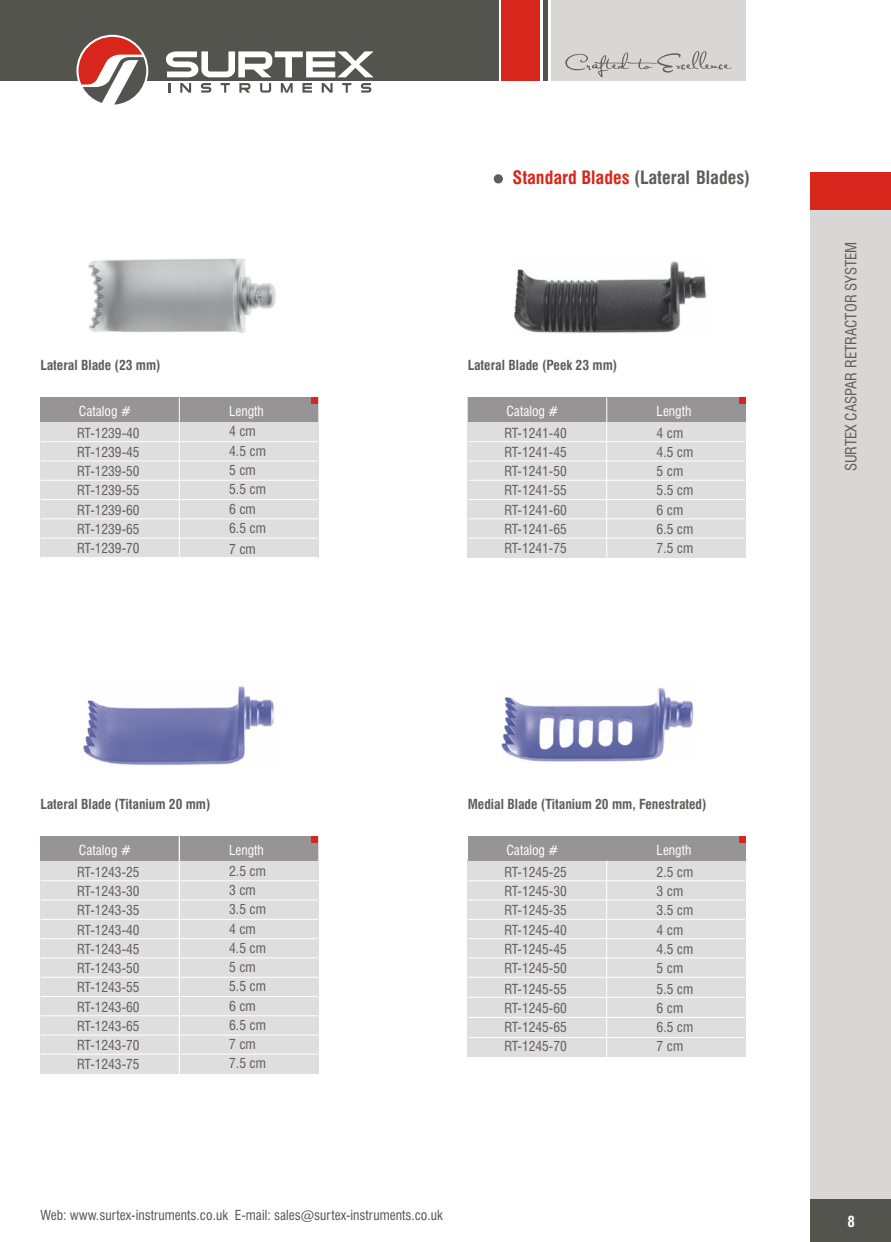
<style>
.page{position:relative;width:891px;height:1242px;background:#fff}
.page>*{position:absolute;margin:0;border:0;box-sizing:border-box;transform-origin:0 0}
.t1{font:700 condensed 18px "Swiss 721 BT";color:#615c5c}
.t2{font:condensed 15px "Swiss 721 BT";color:#615c5c}
.t3{font:700 condensed 15px "Swiss 721 BT";color:#fff}
.t4{font:condensed 13.5px/19.2px "Swiss 721 BT";color:#615c5c;text-align:justify}
.t5{font:700 condensed 13.5px "Swiss 721 BT";color:#615c5c}
.t6{font:condensed 13.5px "Swiss 721 BT";color:#54544f}
.t7{font:condensed 13.5px "Swiss 721 BT";color:#fff}
.s1{color:#d9261c}
</style>
<div class="page">
<div style="left:40px;top:836px;width:278px;height:238px;background:#dedede"></div>
<div style="left:40px;top:836px;width:278px;height:25px;background:#969494"></div>
<hr style="left:41px;top:880px;width:277px;height:1px;background:#fff">
<hr style="left:41px;top:900px;width:277px;height:1px;background:#fff">
<hr style="left:41px;top:919px;width:277px;height:1px;background:#fff">
<hr style="left:41px;top:938px;width:277px;height:1px;background:#fff">
<hr style="left:41px;top:958px;width:277px;height:1px;background:#fff">
<hr style="left:41px;top:977px;width:277px;height:1px;background:#fff">
<hr style="left:41px;top:996px;width:277px;height:1px;background:#fff">
<hr style="left:41px;top:1016px;width:277px;height:1px;background:#fff">
<hr style="left:41px;top:1035px;width:277px;height:1px;background:#fff">
<hr style="left:179px;top:837px;width:1px;height:294px;background:#fff">
<div style="left:311px;top:836px;width:7px;height:7px;background:#d9261c"></div>
<hr style="left:41px;top:1054px;width:277px;height:1px;background:#fff">
<div style="left:0;top:0;width:498px;height:80px;background:#54544f"></div>
<div style="left:502px;top:0;width:38px;height:80px;background:#d9261c"></div>
<hr style="left:543px;top:0;width:4px;height:80px;background:#54544f">
<div style="left:551px;top:0;width:195px;height:80px;background:#d9d6d6"></div>
<svg style="left:565px;top:51px;width:166px;height:26px"></svg>
<svg style="left:76px;top:35px;width:72px;height:72px"></svg>
<svg style="left:79px;top:37px;width:67px;height:68px"></svg>
<svg style="left:168px;top:83px;width:2px;height:10px"></svg>
<svg style="left:180px;top:83px;width:11px;height:10px"></svg>
<svg style="left:201px;top:83px;width:10px;height:10px"></svg>
<svg style="left:221px;top:83px;width:9px;height:10px"></svg>
<svg style="left:239px;top:83px;width:11px;height:10px"></svg>
<svg style="left:260px;top:83px;width:11px;height:10px"></svg>
<svg style="left:281px;top:83px;width:12px;height:10px"></svg>
<svg style="left:302px;top:83px;width:10px;height:10px"></svg>
<svg style="left:322px;top:83px;width:11px;height:10px"></svg>
<svg style="left:342px;top:83px;width:9px;height:10px"></svg>
<svg style="left:361px;top:83px;width:10px;height:10px"></svg>
<svg style="left:166px;top:51px;width:208px;height:26px"></svg>
<div style="left:811px;top:173px;width:80px;height:1069px;background:#d9d6d6"></div>
<div style="left:811px;top:1200px;width:80px;height:42px;background:#54544f"></div>
<div style="left:811px;top:173px;width:80px;height:37px;background:#d9261c"></div>
<div style="left:494px;top:174px;width:9px;height:9px;background:#615c5c;border-radius:50%"></div>
<div style="left:40px;top:397px;width:278px;height:160px;background:#dedede"></div>
<div style="left:40px;top:397px;width:278px;height:25px;background:#969494"></div>
<hr style="left:41px;top:441px;width:277px;height:1px;background:#fff">
<hr style="left:41px;top:461px;width:277px;height:1px;background:#fff">
<hr style="left:41px;top:480px;width:277px;height:1px;background:#fff">
<hr style="left:41px;top:499px;width:277px;height:1px;background:#fff">
<hr style="left:41px;top:519px;width:277px;height:1px;background:#fff">
<hr style="left:41px;top:538px;width:277px;height:1px;background:#fff">
<hr style="left:179px;top:398px;width:1px;height:159px;background:#fff">
<div style="left:311px;top:397px;width:7px;height:7px;background:#d9261c"></div>
<div style="left:468px;top:397px;width:278px;height:161px;background:#dedede"></div>
<div style="left:468px;top:397px;width:278px;height:25px;background:#969494"></div>
<hr style="left:468px;top:441px;width:277px;height:1px;background:#fff">
<hr style="left:468px;top:461px;width:277px;height:1px;background:#fff">
<hr style="left:468px;top:480px;width:277px;height:1px;background:#fff">
<hr style="left:468px;top:499px;width:277px;height:1px;background:#fff">
<hr style="left:468px;top:519px;width:277px;height:1px;background:#fff">
<hr style="left:468px;top:538px;width:277px;height:1px;background:#fff">
<hr style="left:606px;top:398px;width:1px;height:159px;background:#fff">
<div style="left:739px;top:397px;width:7px;height:7px;background:#d9261c"></div>
<hr style="left:179px;top:836px;width:1px;height:237px;background:#fff">
<div style="left:468px;top:860px;width:278px;height:197px;background:#dedede"></div>
<div style="left:468px;top:836px;width:278px;height:25px;background:#969494"></div>
<hr style="left:468px;top:880px;width:277px;height:1px;background:#fff">
<hr style="left:468px;top:900px;width:277px;height:1px;background:#fff">
<hr style="left:468px;top:919px;width:277px;height:1px;background:#fff">
<hr style="left:468px;top:938px;width:277px;height:1px;background:#fff">
<hr style="left:468px;top:958px;width:277px;height:1px;background:#fff">
<hr style="left:468px;top:977px;width:277px;height:1px;background:#fff">
<hr style="left:606px;top:860px;width:1px;height:197px;background:#fff">
<div style="left:739px;top:836px;width:7px;height:7px;background:#d9261c"></div>
<hr style="left:468px;top:997px;width:277px;height:1px;background:#fff">
<hr style="left:468px;top:1017px;width:277px;height:1px;background:#fff">
<hr style="left:468px;top:1037px;width:277px;height:1px;background:#fff">
<img style="left:502px;top:687px;width:192px;height:75px">
<img style="left:88px;top:258px;width:188px;height:75px">
<img style="left:514px;top:261px;width:193px;height:72px">
<img style="left:83px;top:686px;width:191px;height:79px">
<p class="t5" style="left:40px;top:359px;width:122px">Lateral Blade (23 mm)</p>
<p class="t7" style="left:79px;top:406px;width:54px">Catalog #</p>
<p class="t7" style="left:229px;top:406px;width:36px">Length</p>
<p class="t4" style="left:77px;top:425px;width:64px">RT-1239-40<br>RT-1239-45<br>RT-1239-50<br>RT-1239-55<br>RT-1239-60<br>RT-1239-65<br>RT-1239-70</p>
<p class="t4" style="left:229px;top:423px;width:38px;text-align:left">4 cm<br>4.5 cm<br>5 cm<br>5.5 cm<br>6 cm<br>6.5 cm</p>
<p class="t4" style="left:229px;top:540px;width:28px">7 cm</p>
<h1 class="t1" style="left:512px;top:170px;width:239px"><span class="s1">Standard Blades</span> (Lateral Blades)</h1>
<p class="t5" style="left:468px;top:359px;width:151px">Lateral Blade (Peek 23 mm)</p>
<p class="t7" style="left:506px;top:406px;width:54px">Catalog #</p>
<p class="t7" style="left:657px;top:406px;width:36px">Length</p>
<p class="t4" style="left:504px;top:425px;width:64px">RT-1241-40<br>RT-1241-45<br>RT-1241-50<br>RT-1241-55<br>RT-1241-60<br>RT-1241-65<br>RT-1241-75</p>
<p class="t4" style="left:657px;top:425px;width:38px;text-align:left">4 cm<br>4.5 cm<br>5 cm<br>5.5 cm<br>6 cm<br>6.5 cm<br>7.5 cm</p>
<p class="t2" style="left:845px;top:471px;width:231px;rotate:-90deg">SURTEX CASPAR RETRACTOR SYSTEM</p>
<p class="t5" style="left:40px;top:799px;width:172px">Lateral Blade (Titanium 20 mm)</p>
<p class="t7" style="left:79px;top:845px;width:54px">Catalog #</p>
<p class="t7" style="left:229px;top:845px;width:36px">Length</p>
<p class="t4" style="left:77px;top:864px;width:64px">RT-1243-25<br>RT-1243-30<br>RT-1243-35<br>RT-1243-40<br>RT-1243-45<br>RT-1243-50<br>RT-1243-55<br>RT-1243-60<br>RT-1243-65<br>RT-1243-70<br>RT-1243-75</p>
<p class="t4" style="left:229px;top:862px;width:38px">2.5 cm</p>
<p class="t4" style="left:229px;top:882px;width:28px">3 cm</p>
<p class="t4" style="left:229px;top:901px;width:38px;text-align:left">3.5 cm<br>4 cm<br>4.5 cm<br>5 cm<br>5.5 cm<br>6 cm<br>6.5 cm<br>7 cm<br>7.5 cm</p>
<p class="t5" style="left:468px;top:799px;width:240px">Medial Blade (Titanium 20 mm, Fenestrated)</p>
<p class="t7" style="left:506px;top:845px;width:54px">Catalog #</p>
<p class="t7" style="left:657px;top:845px;width:36px">Length</p>
<p class="t4" style="left:504px;top:864px;width:64px">RT-1245-25<br>RT-1245-30<br>RT-1245-35<br>RT-1245-40<br>RT-1245-45<br>RT-1245-50</p>
<p class="t4" style="left:504px;top:981px;width:64px">RT-1245-55<br>RT-1245-60<br>RT-1245-65<br>RT-1245-70</p>
<p class="t4" style="left:657px;top:864px;width:38px;text-align:left">2.5 cm<br>3 cm<br>3.5 cm<br>4 cm<br>4.5 cm<br>5 cm</p>
<p class="t4" style="left:657px;top:981px;width:38px;text-align:left">5.5 cm<br>6 cm<br>6.5 cm<br>7 cm</p>
<p class="t6" style="left:40px;top:1210px;width:404px">Web: www.surtex-instruments.co.uk E-mail: sales@surtex-instruments.co.uk</p>
<p class="t3" style="left:847px;top:1215px;width:9px">8</p>
</div>
